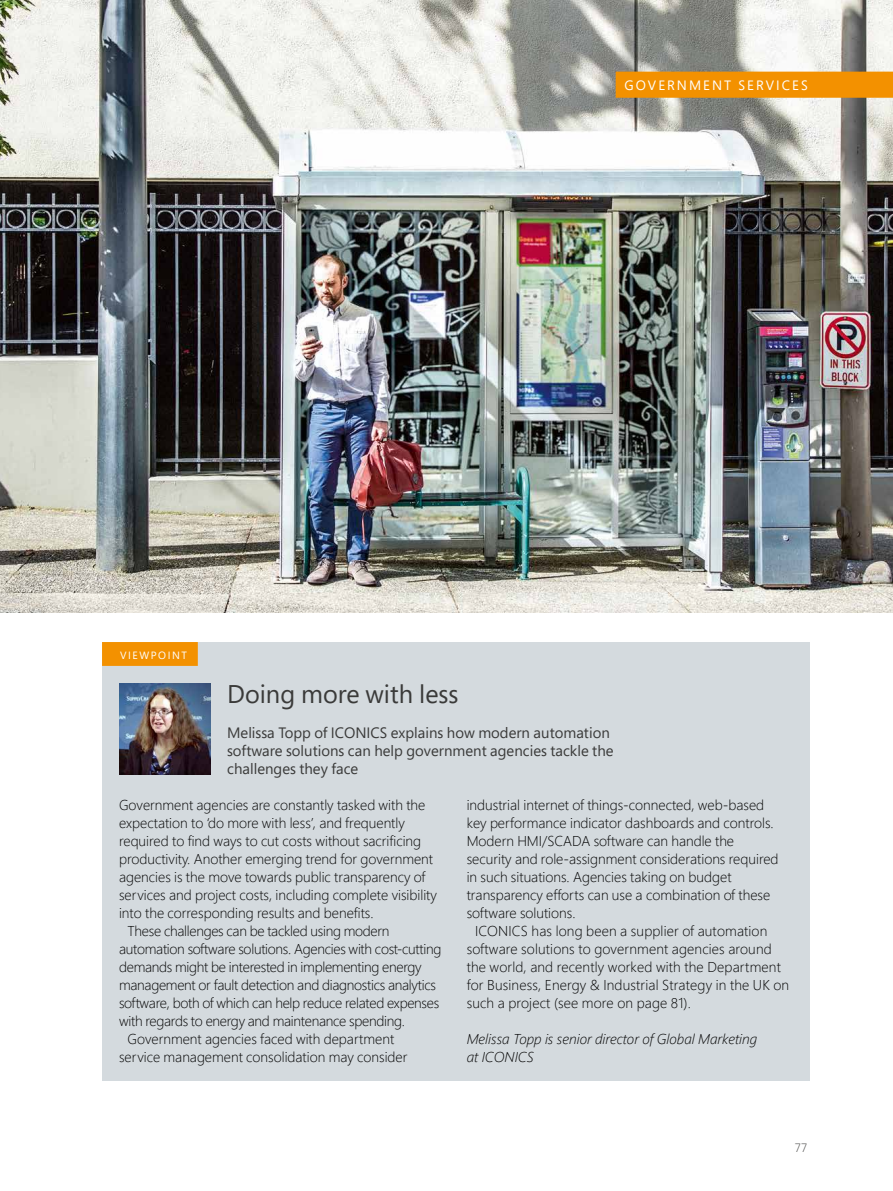
<style>
.page{position:relative;width:893px;height:1191px;background:#fff}
.page>*{position:absolute;margin:0;border:0;box-sizing:border-box;transform-origin:0 0}
.t1{font:25.5px "Segoe Pro";color:#3a3a39}
.t2{font:15px/18px "Segoe Pro";color:#3a3a39}
.t3{font:300 14.25px "Segoe Pro";color:#000}
.t4{font:300 14.25px "Segoe Pro";letter-spacing:-.02em;color:#000}
.t5{font:italic 300 14.25px/18px "Segoe Pro";color:#000}
.t6{font:13.5px "Segoe Pro";letter-spacing:.15em;color:#fff}
.t7{font:300 12px "Segoe";color:#3a3a39}
.t8{font:10.5px "Segoe Pro";letter-spacing:.15em;color:#fff}
</style>
<div class="page">
<img style="left:0;top:0;width:893px;height:612px">
<div style="left:616px;top:72px;width:277px;height:26px;background:#f39100"></div>
<div style="left:102px;top:642px;width:707px;height:438px;background:#d4dade"></div>
<img style="left:119px;top:683px;width:91px;height:91px">
<div style="left:102px;top:642px;width:96px;height:24px;background:#f39100"></div>
<p class="t8" style="left:120px;top:648px;width:68px">VIEWPOINT</p>
<p class="t6" style="left:624px;top:76px;width:185px">GOVERNMENT SERVICES</p>
<h1 class="t1" style="left:227px;top:677px;width:233px">Doing more with less</h1>
<p class="t2" style="left:227px;top:723px;width:388px">Melissa Topp of ICONICS explains how modern automation software solutions can help government agencies tackle the challenges they face</p>
<p class="t3" style="left:119px;top:795px;width:308px">Government agencies are constantly tasked with the</p>
<p class="t3" style="left:119px;top:813px;width:287px">expectation to ‘do more with less’, and frequently</p>
<p class="t3" style="left:119px;top:831px;width:304px">required to find ways to cut costs without sacrificing</p>
<p class="t3" style="left:119px;top:849px;width:316px">productivity. Another emerging trend for government</p>
<p class="t3" style="left:119px;top:867px;width:308px">agencies is the move towards public transparency of</p>
<p class="t3" style="left:119px;top:885px;width:319px">services and project costs, including complete visibility</p>
<p class="t3" style="left:119px;top:903px;width:256px">into the corresponding results and benefits.</p>
<p class="t4" style="left:128px;top:921px;width:263px">These challenges can be tackled using modern</p>
<p class="t4" style="left:119px;top:939px;width:324px">automation software solutions. Agencies with cost-cutting</p>
<p class="t4" style="left:119px;top:957px;width:304px">demands might be interested in implementing energy</p>
<p class="t4" style="left:119px;top:975px;width:318px">management or fault detection and diagnostics analytics</p>
<p class="t4" style="left:119px;top:993px;width:322px">software, both of which can help reduce related expenses</p>
<p class="t4" style="left:119px;top:1011px;width:287px">with regards to energy and maintenance spending.</p>
<p class="t3" style="left:128px;top:1029px;width:268px">Government agencies faced with department</p>
<p class="t3" style="left:119px;top:1047px;width:290px">service management consolidation may consider</p>
<p class="t3" style="left:467px;top:795px;width:299px">industrial internet of things-connected, web-based</p>
<p class="t3" style="left:467px;top:813px;width:309px">key performance indicator dashboards and controls.</p>
<p class="t3" style="left:467px;top:831px;width:269px">Modern HMI/SCADA software can handle the</p>
<p class="t3" style="left:467px;top:849px;width:313px">security and role-assignment considerations required</p>
<p class="t3" style="left:467px;top:867px;width:266px">in such situations. Agencies taking on budget</p>
<p class="t3" style="left:467px;top:885px;width:305px">transparency efforts can use a combination of these</p>
<p class="t3" style="left:467px;top:903px;width:110px">software solutions.</p>
<p class="t3" style="left:475px;top:921px;width:294px">ICONICS has long been a supplier of automation</p>
<p class="t3" style="left:467px;top:939px;width:307px">software solutions to government agencies around</p>
<p class="t3" style="left:467px;top:957px;width:316px">the world, and recently worked with the Department</p>
<p class="t3" style="left:467px;top:975px;width:324px">for Business, Energy &amp; Industrial Strategy in the UK on</p>
<p class="t3" style="left:467px;top:993px;width:226px">such a project (see more on page 81).</p>
<p class="t5" style="left:467px;top:1030px;width:292px">Melissa Topp is senior director of Global Marketing at ICONICS</p>
<p class="t7" style="left:795px;top:1141px;width:14px">77</p>
</div>
